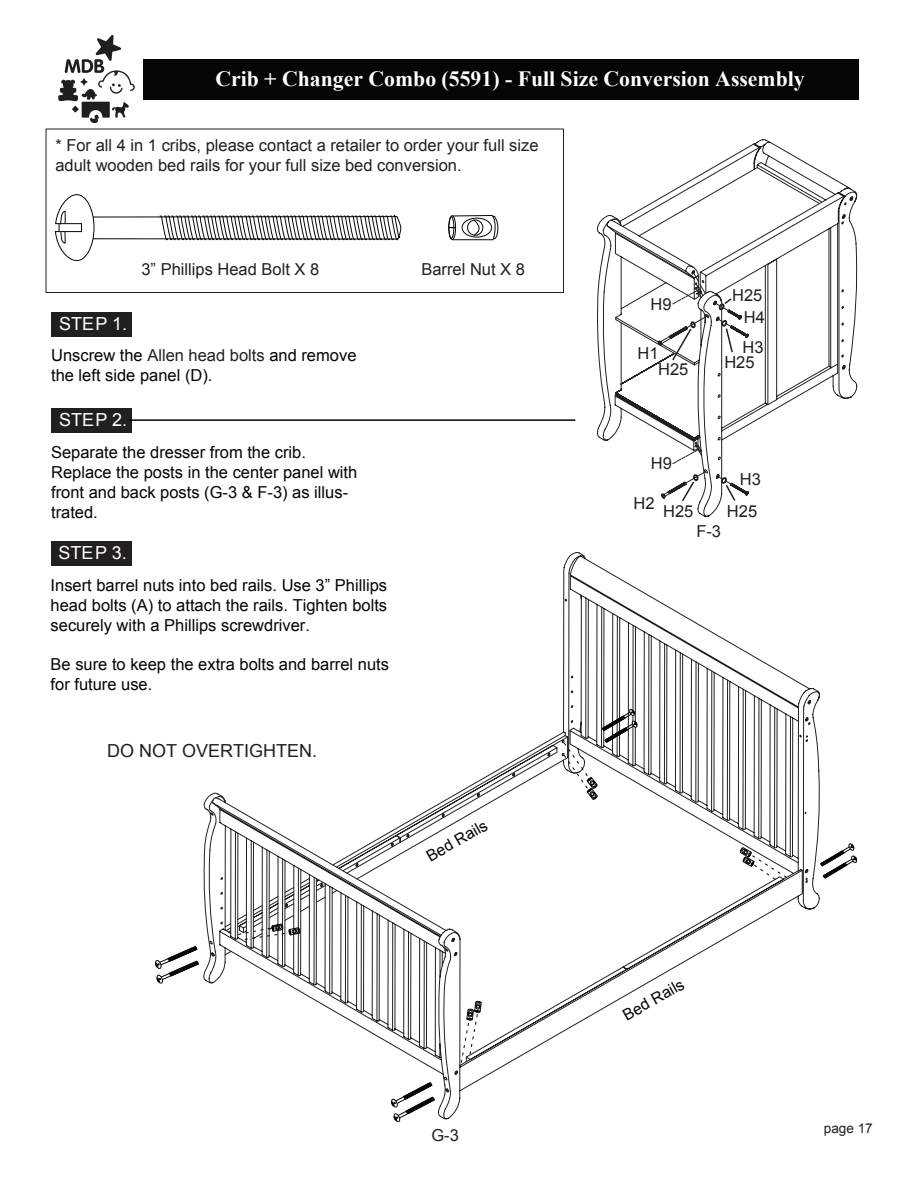
<style>
.page{position:relative;width:918px;height:1188px;background:#fff}
.page>*{position:absolute;margin:0;border:0;box-sizing:border-box;transform-origin:0 0}
.t1{font:700 21.75px "Times New Roman";color:#fff}
.t2{font:18px "Arial";color:#fff}
.t3{font:18px "Arial";color:#231f20}
.t4{font:16.5px/19.8px "Arial";color:#050504}
.t5{font:16.5px/19.8px "Arial";color:#231f20}
.t6{font:15.75px "Arial";color:#050504}
.t7{font:13.5px "Arial";color:#231f20}
.s1{color:#231f20}
</style>
<div class="page">
<svg style="left:596px;top:139px;width:262px;height:378px"></svg>
<svg style="left:615px;top:162px;width:223px;height:232px"></svg>
<div style="left:51px;top:312px;width:81px;height:24px;background:#231f20"></div>
<div style="left:51px;top:542px;width:80px;height:24px;background:#231f20"></div>
<svg style="left:55px;top:194px;width:346px;height:67px"></svg>
<div style="left:448px;top:215px;width:8px;height:25px;border:1px solid #050504;border-radius:50%"></div>
<svg style="left:449px;top:215px;width:50px;height:25px"></svg>
<div style="left:51px;top:408px;width:81px;height:24px;background:#231f20"></div>
<hr style="left:129px;top:419px;width:446px;height:2px;background:#050504">
<svg style="left:203px;top:552px;width:617px;height:568px"></svg>
<svg style="left:208px;top:553px;width:591px;height:431px"></svg>
<svg style="left:155px;top:946px;width:44px;height:37px"></svg>
<svg style="left:391px;top:1083px;width:44px;height:39px"></svg>
<svg style="left:820px;top:844px;width:37px;height:35px"></svg>
<svg style="left:563px;top:709px;width:74px;height:91px"></svg>
<svg style="left:740px;top:847px;width:48px;height:33px"></svg>
<svg style="left:460px;top:1001px;width:22px;height:63px"></svg>
<svg style="left:237px;top:924px;width:64px;height:16px"></svg>
<div style="left:46px;top:129px;width:518px;height:164px;border:1px solid #231f20"></div>
<svg style="left:714px;top:297px;width:35px;height:206px"></svg>
<svg style="left:615px;top:272px;width:93px;height:231px"></svg>
<div style="left:143px;top:59px;width:715px;height:40px;background:#050504"></div>
<svg style="left:58px;top:35px;width:77px;height:88px"></svg>
<h1 class="t1" style="left:215px;top:64px;width:591px">Crib + Changer Combo (5591) - Full Size Conversion Assembly</h1>
<p class="t5" style="left:55px;top:135px;width:485px">* For all 4 in 1 cribs, please contact a retailer to order your full size adult wooden bed rails for your full size bed conversion.</p>
<p class="t2" style="left:59px;top:312px;width:70px">STEP 1.</p>
<p class="t5" style="left:141px;top:260px;width:179px">3” Phillips Head Bolt X 8</p>
<p class="t5" style="left:421px;top:260px;width:105px">Barrel Nut X 8</p>
<p class="t4" style="left:51px;top:345px;width:307px">Unscrew the <span class="s1">Allen head bolts</span> and remove the left side panel (D).</p>
<p class="t2" style="left:59px;top:408px;width:70px">STEP 2.</p>
<p class="t4" style="left:51px;top:443px;width:308px">Separate the dresser from the crib.<br>Replace the posts in the center panel with front and back posts (G-3 &amp; F-3) as illus&shy;trated.</p>
<p class="t2" style="left:59px;top:541px;width:70px">STEP 3.</p>
<p class="t4" style="left:51px;top:576px;width:338px;text-align:justify">Insert barrel nuts into bed rails. Use 3” Phillips head bolts (A) to attach the rails. Tighten bolts securely with a Phillips screwdriver.</p>
<p class="t4" style="left:51px;top:655px;width:340px">Be sure to keep the extra bolts and barrel nuts for future use.</p>
<p class="t3" style="left:107px;top:739px;width:212px">DO NOT OVERTIGHTEN.</p>
<p class="t6" style="left:423px;top:848px;width:69px;rotate:-29deg">Bed Rails</p>
<p class="t5" style="left:651px;top:294px;width:23px">H9</p>
<p class="t5" style="left:638px;top:343px;width:23px">H1</p>
<p class="t5" style="left:658px;top:359px;width:32px">H25</p>
<p class="t5" style="left:651px;top:453px;width:23px">H9</p>
<p class="t5" style="left:633px;top:494px;width:23px">H2</p>
<p class="t5" style="left:663px;top:501px;width:32px">H25</p>
<p class="t5" style="left:732px;top:286px;width:32px">H25</p>
<p class="t5" style="left:744px;top:308px;width:23px">H4</p>
<p class="t5" style="left:742px;top:337px;width:23px">H3</p>
<p class="t5" style="left:724px;top:353px;width:32px">H25</p>
<p class="t5" style="left:740px;top:470px;width:23px">H3</p>
<p class="t5" style="left:727px;top:501px;width:32px">H25</p>
<p class="t5" style="left:696px;top:522px;width:26px">F-3</p>
<p class="t5" style="left:431px;top:1125px;width:29px">G-3</p>
<p class="t6" style="left:619px;top:1007px;width:69px;rotate:-29deg">Bed Rails</p>
<p class="t7" style="left:824px;top:1120px;width:50px">page 17</p>
</div>
